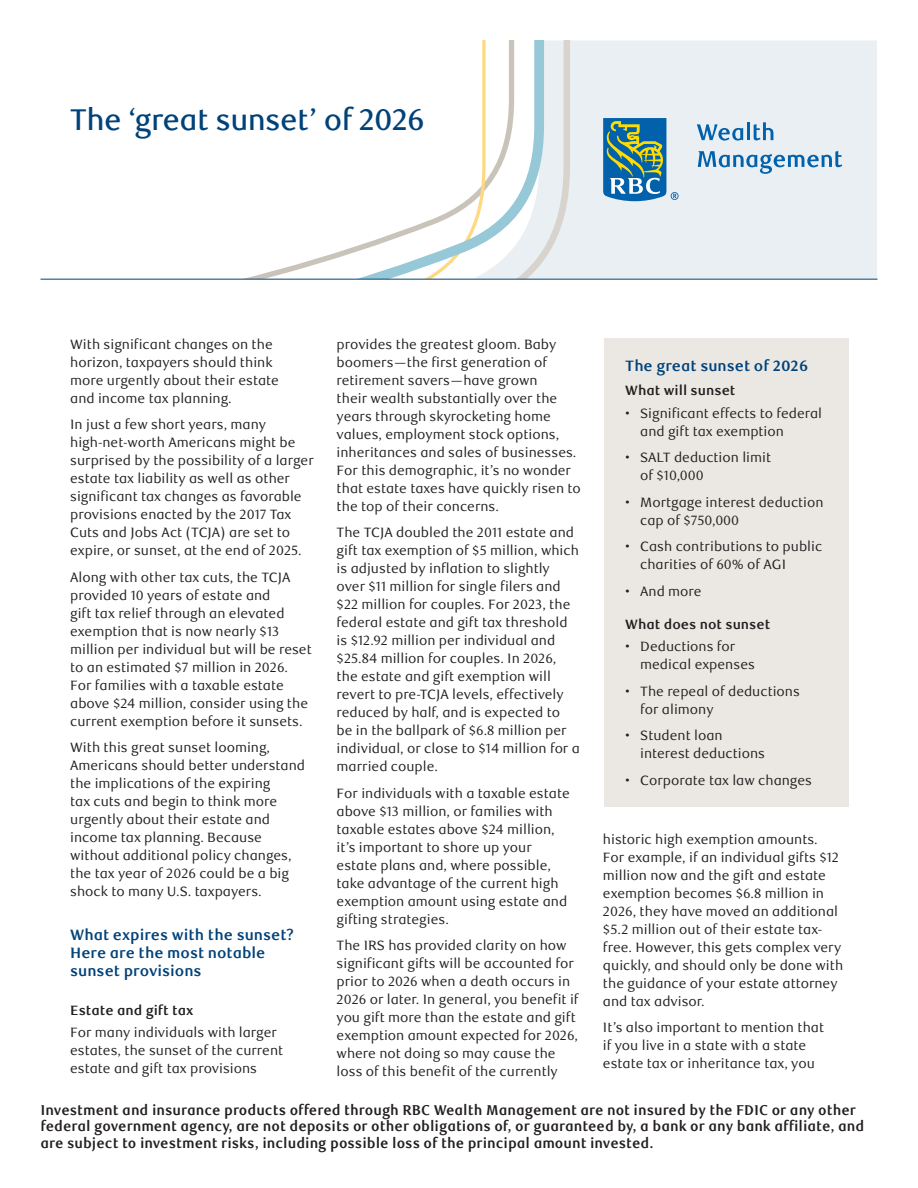
<style>
.page{position:relative;width:918px;height:1188px;background:#fff}
.page>*{position:absolute;margin:0;border:0;box-sizing:border-box;transform-origin:0 0}
.t1{font:500 30px "RBC Display";color:#004279}
.t2{font:700 15px/18px "RBC Text";color:#004279}
.t3{font:700 14.25px/16.5px "RBC Text Cond";color:#231f20}
.t4{font:13.5px/18px "RBC Text";color:#231f20}
.t5{font:700 13.5px "RBC Text";color:#231f20}
</style>
<div class="page">
<div style="left:604px;top:338px;width:245px;height:468px;background:#ebe8e4"></div>
<div style="left:570px;top:41px;width:307px;height:238px;background:#e9eff3"></div>
<svg style="left:544px;top:40px;width:26px;height:239px;background:#e4e8ea"></svg>
<svg style="left:40px;top:40px;width:504px;height:239px"></svg>
<svg style="left:603px;top:118px;width:76px;height:83px;background:#5f96a2"></svg>
<svg style="left:697px;top:124px;width:46px;height:17px"></svg>
<hr style="left:747px;top:122px;width:3px;height:18px;background:#0161aa">
<svg style="left:754px;top:122px;width:19px;height:18px"></svg>
<svg style="left:698px;top:151px;width:144px;height:23px;background:#a8c7de"></svg>
<hr style="left:40px;top:279px;width:838px;height:1px;background:#004279">
<h1 class="t1" style="left:70px;top:102px;width:356px">The ‘great sunset’ of 2026</h1>
<p class="t4" style="left:70px;top:335px;width:210px">With significant changes on the horizon, taxpayers should think more urgently about their estate and income tax planning.</p>
<p class="t4" style="left:70px;top:416px;width:245px">In just a few short years, many high-net-worth Americans might be surprised by the possibility of a larger estate tax liability as well as other significant tax changes as favorable provisions enacted by the 2017 Tax Cuts and Jobs Act (TCJA) are set to expire, or sunset, at the end of 2025.</p>
<p class="t4" style="left:70px;top:568px;width:243px">Along with other tax cuts, the TCJA provided 10 years of estate and<br>gift tax relief through an elevated exemption that is now nearly $13 million per individual but will be reset to an estimated $7 million in 2026.<br>For families with a taxable estate above $24 million, consider using the current exemption before it sunsets.</p>
<p class="t4" style="left:70px;top:739px;width:236px">With this great sunset looming,<br>Americans should better understand the implications of the expiring<br>tax cuts and begin to think more urgently about their estate and income tax planning. Because without additional policy changes, the tax year of 2026 could be a big shock to many U.S. taxpayers.</p>
<p class="t2" style="left:70px;top:926px;width:225px">What expires with the sunset?<br>Here are the most notable sunset provisions</p>
<p class="t5" style="left:70px;top:1002px;width:125px">Estate and gift tax</p>
<p class="t4" style="left:70px;top:1024px;width:214px">For many individuals with larger estates, the sunset of the current estate and gift tax provisions</p>
<p class="t4" style="left:337px;top:335px;width:246px">provides the greatest gloom. Baby boomers—the first generation of retirement savers—have grown<br>their wealth substantially over the years through skyrocketing home values, employment stock options, inheritances and sales of businesses.<br>For this demographic, it’s no wonder that estate taxes have quickly risen to the top of their concerns.</p>
<p class="t4" style="left:337px;top:524px;width:245px">The TCJA doubled the 2011 estate and gift tax exemption of $5 million, which is adjusted by inflation to slightly over $11 million for single filers and $22 million for couples. For 2023, the federal estate and gift tax threshold is $12.92 million per individual and $25.84 million for couples. In 2026, the estate and gift exemption will revert to pre-TCJA levels, effectively reduced by half, and is expected to<br>be in the ballpark of $6.8 million per individual, or close to $14 million for a married couple.</p>
<p class="t4" style="left:337px;top:784px;width:235px">For individuals with a taxable estate above $13 million, or families with taxable estates above $24 million, it’s important to shore up your estate plans and, where possible, take advantage of the current high exemption amount using estate and gifting strategies.</p>
<p class="t4" style="left:337px;top:937px;width:243px">The IRS has provided clarity on how significant gifts will be accounted for prior to 2026 when a death occurs in 2026 or later. In general, you benefit if you gift more than the estate and gift exemption amount expected for 2026, where not doing so may cause the loss of this benefit of the currently</p>
<p class="t2" style="left:625px;top:357px;width:184px">The great sunset of 2026</p>
<p class="t5" style="left:625px;top:383px;width:112px">What will sunset</p>
<p class="t4" style="left:640px;top:404px;width:183px;text-indent:-15px">• Significant effects to federal and gift tax exemption</p>
<p class="t4" style="left:640px;top:449px;width:132px;text-indent:-15px">• SALT deduction limit of $10,000</p>
<p class="t4" style="left:640px;top:493px;width:185px;text-indent:-15px">• Mortgage interest deduction cap of $750,000</p>
<p class="t4" style="left:640px;top:538px;width:184px;text-indent:-15px">• Cash contributions to public charities of 60% of AGI</p>
<p class="t4" style="left:625px;top:582px;width:78px">• And more</p>
<p class="t5" style="left:625px;top:616px;width:147px">What does not sunset</p>
<p class="t4" style="left:640px;top:638px;width:116px;text-indent:-15px">• Deductions for medical expenses</p>
<p class="t4" style="left:640px;top:682px;width:161px;text-indent:-15px">• The repeal of deductions for alimony</p>
<p class="t4" style="left:640px;top:727px;width:126px;text-indent:-15px">• Student loan interest deductions</p>
<p class="t4" style="left:625px;top:771px;width:188px">• Corporate tax law changes</p>
<p class="t4" style="left:603px;top:830px;width:242px">historic high exemption amounts.<br>For example, if an individual gifts $12 million now and the gift and estate exemption becomes $6.8 million in 2026, they have moved an additional $5.2 million out of their estate tax&shy;free. However, this gets complex very quickly, and should only be done with the guidance of your estate attorney and tax advisor.</p>
<p class="t4" style="left:603px;top:1019px;width:223px">It’s also important to mention that if you live in a state with a state estate tax or inheritance tax, you</p>
<p class="t3" style="left:40px;top:1102px;width:825px">Investment and insurance products offered through RBC Wealth Management are not insured by the FDIC or any other federal government agency, are not deposits or other obligations of, or guaranteed by, a bank or any bank affiliate, and are subject to investment risks, including possible loss of the principal amount invested.</p>
</div>
